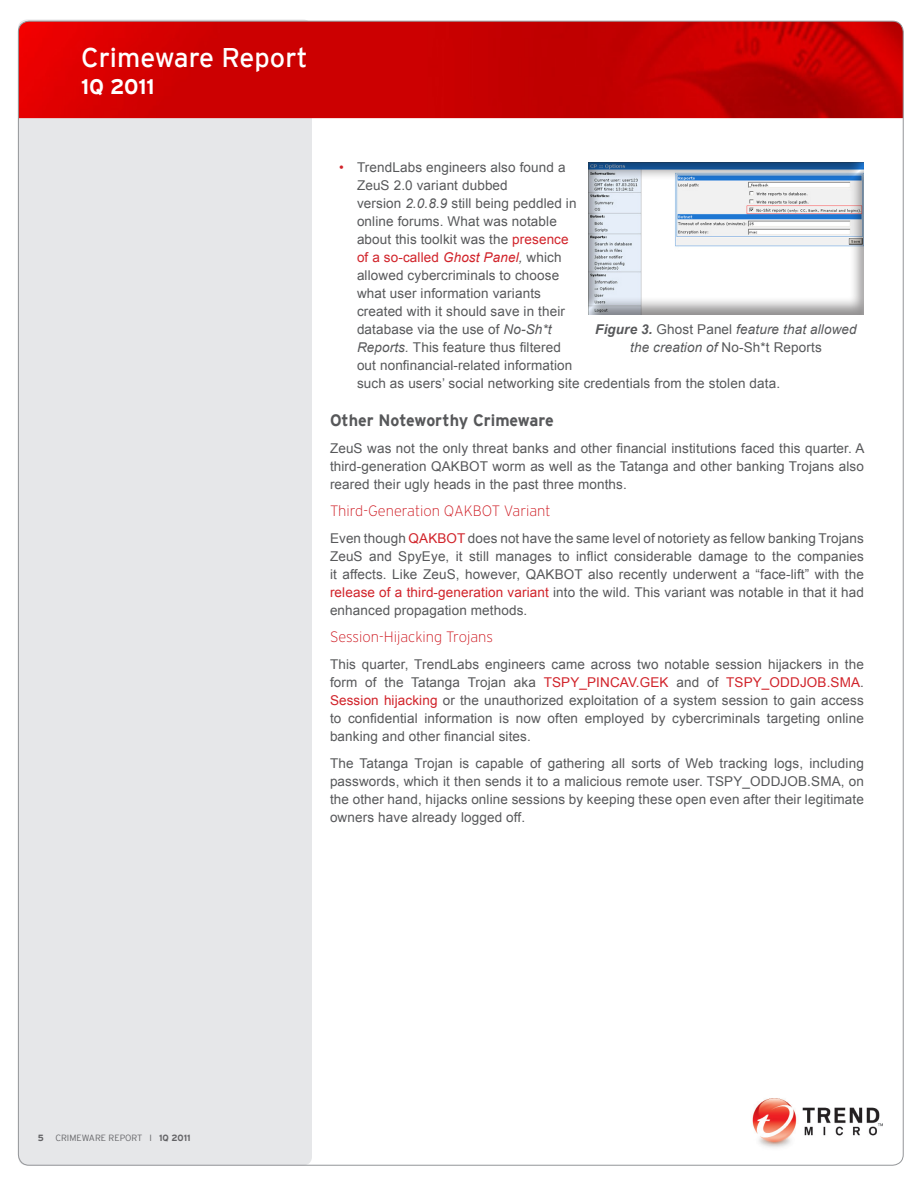
<style>
.page{position:relative;width:918px;height:1188px;background:#fff}
.page>*{position:absolute;margin:0;border:0;box-sizing:border-box;transform-origin:0 0}
.t1{font:27px "Interstate";color:#fff}
.t2{font:700 21px "Interstate";color:#fff}
.heading_3{font:700 16.5px "Interstate";color:#57585a}
.heading_4{font:200 15px "Interstate";color:#cd151d}
.body_text{font:13.5px/18px "Arial";letter-spacing:.01em;color:#57585a;text-align:justify}
.bulleted_item_2{font:13.5px/18px "Arial";letter-spacing:.01em;color:#57585a}
.t3{font:italic 13.5px/18px "Arial";letter-spacing:.01em;color:#57585a;text-align:center}
.t4{font:300 9px "Interstate";color:#636366}
.t5{font:700 9px "Interstate";color:#636366}
.s1{color:#d1232a}
.s2{font-style:italic}
.s3{font-style:italic;color:#d1232a}
.s4{font-weight:700}
.s5{font-style:normal}
</style>
<div class="page">
<div style="left:18px;top:20px;width:294px;height:1146px;background:#e6e7e9;border-radius:9px"></div>
<img style="left:18px;top:21px;width:884px;height:97px">
<img style="left:752px;top:1098px;width:130px;height:50px">
<div style="left:587px;top:160px;width:279px;height:156px;background:#231f20;opacity:.5"></div>
<h1 class="t1" style="left:81px;top:42px;width:228px">Crimeware Report</h1>
<h2 class="t2" style="left:81px;top:74px;width:75px">1Q 2011</h2>
<p class="bulleted_item_2" style="left:357px;top:158px;width:425px;text-indent:-18px"><span class="s1">•</span> TrendLabs engineers also found a<br>ZeuS 2.0 variant dubbed<br>version <span class="s2">2.0.8.9</span> still being peddled in<br>online forums. What was notable<br>about this toolkit was the <span class="s1">presence<br>of a so-called</span> <span class="s3">Ghost Panel</span><span class="s2">,</span> which<br>allowed cybercriminals to choose<br>what user information variants<br>created with it should save in their<br>database via the use of <span class="s2">No-Sh*t<br>Reports.</span> This feature thus filtered<br>out nonfinancial-related information<br>such as users’ social networking site credentials from the stolen data.</p>
<p class="heading_3" style="left:330px;top:411px;width:225px">Other Noteworthy Crimeware</p>
<p class="body_text" style="left:330px;top:439px;width:536px">ZeuS was not the only threat banks and other financial institutions faced this quarter. A third-generation QAKBOT worm as well as the Tatanga and other banking Trojans also reared their ugly heads in the past three months.</p>
<p class="heading_4" style="left:330px;top:501px;width:222px">Third-Generation QAKBOT Variant</p>
<p class="body_text" style="left:330px;top:529px;width:536px">Even though <span class="s1">QAKBOT</span> does not have the same level of notoriety as fellow banking Trojans ZeuS and SpyEye, it still manages to inflict considerable damage to the companies it affects. Like ZeuS, however, QAKBOT also recently underwent a “face-lift” with the <span class="s1">release of a third-generation variant</span> into the wild. This variant was notable in that it had enhanced propagation methods.</p>
<p class="heading_4" style="left:330px;top:627px;width:165px">Session-Hijacking Trojans</p>
<p class="body_text" style="left:330px;top:655px;width:536px">This quarter, TrendLabs engineers came across two notable session hijackers in the form of the Tatanga Trojan aka <span class="s1">TSPY_PINCAV.GEK</span> and of <span class="s1">TSPY_ODDJOB.SMA</span>.<br><span class="s1">Session hijacking</span> or the unauthorized exploitation of a system session to gain access to confidential information is now often employed by cybercriminals targeting online banking and other financial sites.</p>
<p class="body_text" style="left:330px;top:754px;width:536px">The Tatanga Trojan is capable of gathering all sorts of Web tracking logs, including passwords, which it then sends it to a malicious remote user. TSPY_ODDJOB.SMA, on the other hand, hijacks online sessions by keeping these open even after their legitimate owners have already logged off.</p>
<p class="t3" style="left:595px;top:320px;width:263px"><span class="s4">Figure 3.</span> <span class="s5">Ghost Panel</span> feature that allowed the creation of <span class="s5">No-Sh*t Reports</span></p>
<p class="t5" style="left:38px;top:1133px;width:8px">5</p>
<p class="t4" style="left:55px;top:1133px;width:137px">CRIMEWARE REPORT I <span class="s4">1Q 2011</span></p>
</div>
